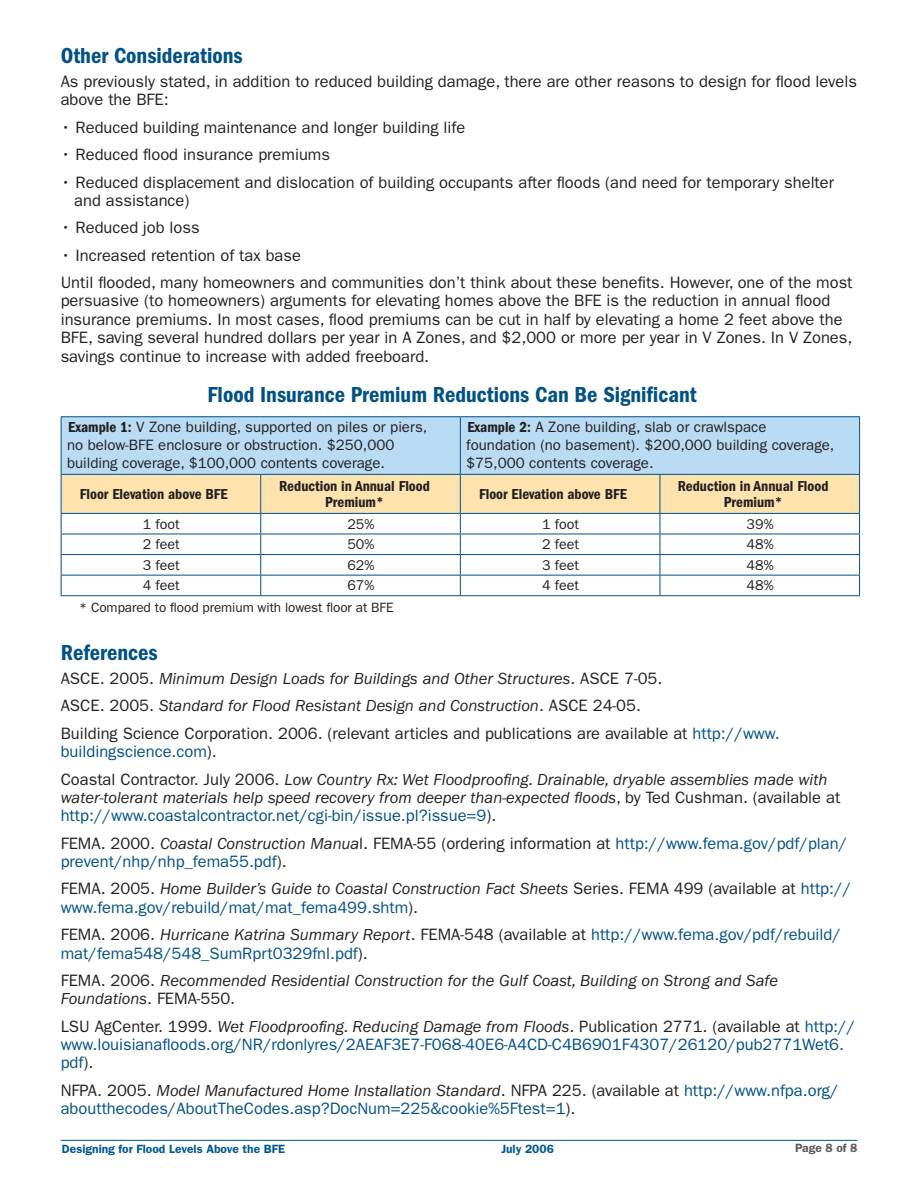
<style>
.page{position:relative;width:918px;height:1188px;background:#fff}
.page>*{position:absolute;margin:0;border:0;box-sizing:border-box;transform-origin:0 0}
.HGCC_sub{font:22.5px "ITC Franklin Gothic Std Dm Cd";color:#005187}
.HGCC_body1{font:italic 16.5px/18.5px "ITC Franklin Gothic Std";color:#231f20}
.HGCC_body1-2{font:16.5px/18.3px "ITC Franklin Gothic Std";color:#005187}
.HGCC_body{font:16.5px/18.3px "ITC Franklin Gothic Std";color:#231f20}
.HGCC_body_bullet0{font:16.5px/18.3px "ITC Franklin Gothic Std";color:#231f20}
.HGCC_body1-3{font:16.5px/18.3px "ITC Franklin Gothic Std";color:#231f20}
.HGCC_body1-4{font:15px/18px "ITC Franklin Gothic Std";color:#231f20}
.HGCC_body1-5{font:15px/16.5px "ITC Franklin Gothic Std Dm Cd";color:#231f20;text-align:center}
.HGCC_body1-6{font:14.25px "ITC Franklin Gothic Std";color:#231f20}
.footnote{font:13.5px "ITC Franklin Gothic Std";letter-spacing:-.005em;color:#231f20}
.t1{font:600 12px "ITC Franklin Gothic Std";color:#005992}
.t2{font:600 12px "ITC Franklin Gothic Std";color:#5a5a5d}
.s1{font-family:"ITC Franklin Gothic Std Dm Cd"}
.s2{font-style:normal}
.s3{color:#005187}
.s4{font-style:normal;color:#005187}
.s5{color:#231f20}
.s6{font-style:italic;color:#231f20}
</style>
<div class="page">
<hr style="left:61px;top:1140px;width:796px;height:1px;background:#005187">
<div style="left:62px;top:417px;width:797px;height:57px;background:#b9dbf3"></div>
<hr style="left:61px;top:416px;width:200px;height:1px;background:#005187">
<hr style="left:61px;top:417px;width:1px;height:57px;background:#005187">
<hr style="left:261px;top:416px;width:199px;height:1px;background:#005187">
<hr style="left:460px;top:416px;width:200px;height:1px;background:#005187">
<hr style="left:460px;top:417px;width:1px;height:57px;background:#005187">
<hr style="left:660px;top:416px;width:200px;height:1px;background:#005187">
<hr style="left:859px;top:417px;width:1px;height:57px;background:#005187">
<svg style="left:61px;top:474px;width:799px;height:121px"></svg>
<hr style="left:61px;top:595px;width:200px;height:1px;background:#005187">
<hr style="left:261px;top:595px;width:199px;height:1px;background:#005187">
<hr style="left:460px;top:595px;width:200px;height:1px;background:#005187">
<hr style="left:660px;top:595px;width:200px;height:1px;background:#005187">
<p class="HGCC_sub" style="left:61px;top:42px;width:183px">Other Considerations</p>
<p class="HGCC_body" style="left:61px;top:72px;width:798px">As previously stated, in addition to reduced building damage, there are other reasons to design for flood levels above the BFE:</p>
<p class="HGCC_body_bullet0" style="left:61px;top:118px;width:406px">• Reduced building maintenance and longer building life</p>
<p class="HGCC_body_bullet0" style="left:61px;top:146px;width:271px">• Reduced flood insurance premiums</p>
<p class="HGCC_body_bullet0" style="left:74px;top:173px;width:761px;text-indent:-14px">• Reduced displacement and dislocation of building occupants after floods (and need for temporary shelter and assistance)</p>
<p class="HGCC_body_bullet0" style="left:61px;top:219px;width:140px">• Reduced job loss</p>
<p class="HGCC_body_bullet0" style="left:61px;top:246px;width:242px">• Increased retention of tax base</p>
<p class="HGCC_body" style="left:61px;top:273px;width:793px">Until flooded, many homeowners and communities don’t think about these benefits. However, one of the most persuasive (to homeowners) arguments for elevating homes above the BFE is the reduction in annual flood insurance premiums. In most cases, flood premiums can be cut in half by elevating a home 2 feet above the BFE, saving several hundred dollars per year in A Zones, and $2,000 or more per year in V Zones. In V Zones, savings continue to increase with added freeboard.</p>
<p class="HGCC_sub" style="left:208px;top:381px;width:491px">Flood Insurance Premium Reductions Can Be Significant</p>
<p class="HGCC_body1-4" style="left:67px;top:418px;width:362px"><span class="s1">Example 1:</span> V Zone building, supported on piles or piers, no below-BFE enclosure or obstruction. $250,000 building coverage, $100,000 contents coverage.</p>
<p class="HGCC_body1-4" style="left:466px;top:418px;width:370px"><span class="s1">Example 2:</span> A Zone building, slab or crawlspace foundation (no basement). $200,000 building coverage, $75,000 contents coverage.</p>
<p class="HGCC_body1-5" style="left:80px;top:486px;width:149px">Floor Elevation above BFE</p>
<p class="HGCC_body1-5" style="left:479px;top:486px;width:149px">Floor Elevation above BFE</p>
<p class="HGCC_body1-6" style="left:143px;top:516px;width:39px">1 foot</p>
<p class="HGCC_body1-6" style="left:347px;top:516px;width:29px">25%</p>
<p class="HGCC_body1-6" style="left:542px;top:516px;width:39px">1 foot</p>
<p class="HGCC_body1-6" style="left:747px;top:516px;width:29px">39%</p>
<p class="HGCC_body1-6" style="left:143px;top:536px;width:39px">2 feet</p>
<p class="HGCC_body1-6" style="left:347px;top:536px;width:29px">50%</p>
<p class="HGCC_body1-6" style="left:542px;top:536px;width:39px">2 feet</p>
<p class="HGCC_body1-6" style="left:747px;top:536px;width:29px">48%</p>
<p class="HGCC_body1-6" style="left:143px;top:557px;width:39px">3 feet</p>
<p class="HGCC_body1-6" style="left:347px;top:557px;width:29px">62%</p>
<p class="HGCC_body1-6" style="left:542px;top:557px;width:39px">3 feet</p>
<p class="HGCC_body1-6" style="left:747px;top:557px;width:29px">48%</p>
<p class="HGCC_body1-6" style="left:143px;top:577px;width:39px">4 feet</p>
<p class="HGCC_body1-6" style="left:347px;top:577px;width:29px">67%</p>
<p class="HGCC_body1-6" style="left:542px;top:577px;width:39px">4 feet</p>
<p class="HGCC_body1-6" style="left:747px;top:577px;width:29px">48%</p>
<p class="footnote" style="left:79px;top:599px;width:316px">* Compared to flood premium with lowest floor at BFE</p>
<p class="HGCC_body1-5" style="left:279px;top:477px;width:152px">Reduction in Annual Flood<br>Premium*</p>
<p class="HGCC_body1-5" style="left:678px;top:477px;width:152px">Reduction in Annual Flood<br>Premium*</p>
<p class="HGCC_sub" style="left:61px;top:639px;width:98px">References</p>
<p class="HGCC_body1" style="left:61px;top:670px;width:603px"><span class="s2">ASCE. 2005.</span> Minimum Design Loads for Buildings and Other Structures<span class="s2">. ASCE 7-05.</span></p>
<p class="HGCC_body1" style="left:61px;top:697px;width:582px"><span class="s2">ASCE. 2005.</span> Standard for Flood Resistant Design and Construction<span class="s2">. ASCE 24-05.</span></p>
<p class="HGCC_body1-3" style="left:61px;top:724px;width:720px">Building Science Corporation. 2006. (relevant articles and publications are available at <span class="s3">http://www. buildingscience.com</span>).</p>
<p class="HGCC_body1" style="left:61px;top:770px;width:781px"><span class="s2">Coastal Contractor. July 2006.</span> Low Country Rx: Wet Floodproofing. Drainable, dryable assemblies made with water-tolerant materials help speed recovery from deeper than-expected floods<span class="s2">, by Ted Cushman. (available at </span><span class="s4">http://www.coastalcontractor.net/cgi-bin/issue.pl?issue=9</span><span class="s2">).</span></p>
<p class="HGCC_body1-2" style="left:61px;top:834px;width:788px"><span class="s5">FEMA. 2000.</span> <span class="s6">Coastal Construction Manua</span><span class="s5">l. FEMA-55 (ordering information at</span> http://www.fema.gov/pdf/plan/ prevent/nhp/nhp_fema55.pdf<span class="s5">).</span></p>
<p class="HGCC_body1" style="left:61px;top:880px;width:792px"><span class="s2">FEMA. 2005.</span> Home Builder’s Guide to Coastal Construction Fact Sheets <span class="s2">Series. FEMA 499 (available at</span> <span class="s4">http:// www.fema.gov/rebuild/mat/mat_fema499.shtm</span><span class="s2">).</span></p>
<p class="HGCC_body1-2" style="left:61px;top:926px;width:782px"><span class="s5">FEMA. 2006.</span> <span class="s6">Hurricane Katrina Summary Report</span><span class="s5">. FEMA-548 (available at</span> http://www.fema.gov/pdf/rebuild/ mat/fema548/548_SumRprt0329fnl.pdf<span class="s5">).</span></p>
<p class="HGCC_body1" style="left:61px;top:972px;width:719px"><span class="s2">FEMA. 2006.</span> Recommended Residential Construction for the Gulf Coast, Building on Strong and Safe<br>Foundations<span class="s2">. FEMA-550.</span></p>
<p class="HGCC_body1-2" style="left:61px;top:1017px;width:796px"><span class="s5">LSU AgCenter. 1999.</span> <span class="s6">Wet Floodproofing. Reducing Damage from Floods</span><span class="s5">. Publication 2771. (available at</span> http:// www.louisianafloods.org/NR/rdonlyres/2AEAF3E7-F068-40E6-A4CD-C4B6901F4307/26120/pub2771Wet6. pdf<span class="s5">).</span></p>
<p class="HGCC_body1-2" style="left:61px;top:1081px;width:780px"><span class="s5">NFPA. 2005.</span> <span class="s6">Model Manufactured Home Installation Standard</span><span class="s5">. NFPA 225. (available at</span> http://www.nfpa.org/ aboutthecodes/AboutTheCodes.asp?DocNum=225&amp;cookie%5Ftest=1<span class="s5">).</span></p>
<p class="t1" style="left:62px;top:1142px;width:225px">Designing for Flood Levels Above the BFE</p>
<p class="t1" style="left:501px;top:1142px;width:54px">July 2006</p>
<p class="t2" style="left:795px;top:1141px;width:64px">Page of 8</p>
</div>
